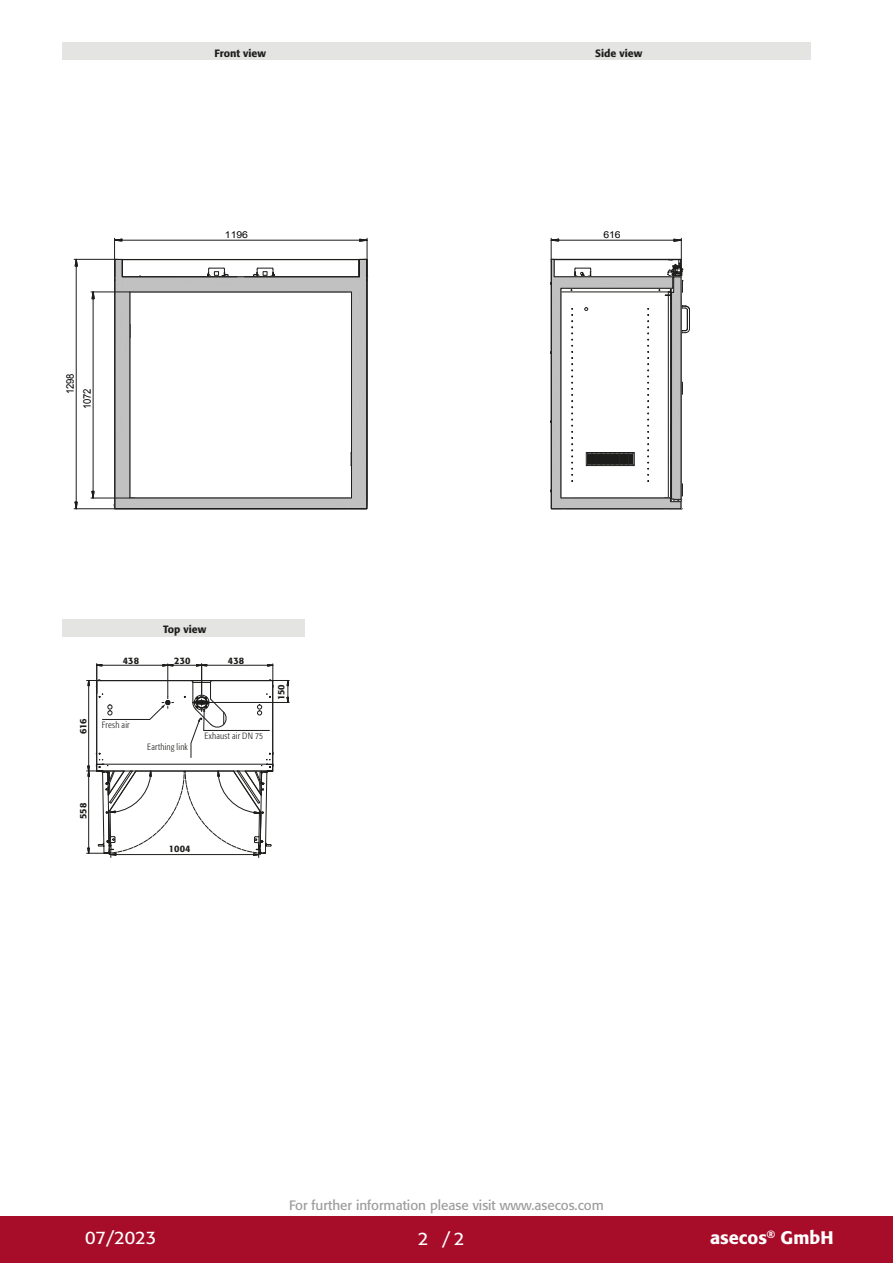
<style>
.page{position:relative;width:893px;height:1263px;background:#fff}
.page>*{position:absolute;margin:0;border:0;box-sizing:border-box;transform-origin:0 0}
.t1{font:500 18px "Formata Pro";color:#fff}
.t2{font:18px "Formata Pro";color:#fff}
.t3{font:13.5px "Formata Pro";color:#9d9d9d}
.t4{font:500 10.5px "Formata Pro";color:#1d1d1b}
.t5{font:10.5px "Arial";letter-spacing:-.005em;color:#020304;scale:.91 1}
.t6{font:9.45px "Arial";letter-spacing:-.005em;color:#020304;scale:1.1 1}
.t7{font:500 9.3px "Formata Pro";color:#1d1d1b}
.t8{font:300 condensed 9px "Formata Pro";letter-spacing:.02em;color:#1d1d1b}
</style>
<div class="page">
<div style="left:0;top:1216px;width:893px;height:47px;background:#a70c29"></div>
<div style="left:63px;top:43px;width:748px;height:17px;background:#e4e4e3"></div>
<svg style="left:74px;top:258px;width:4px;height:19px"></svg>
<svg style="left:74px;top:501px;width:4px;height:9px"></svg>
<hr style="left:76px;top:266px;width:1px;height:236px;background:#1d1d1b">
<hr style="left:74px;top:508px;width:41px;height:1px;background:#1d1d1b">
<hr style="left:74px;top:259px;width:41px;height:1px;background:#1d1d1b">
<svg style="left:91px;top:238px;width:278px;height:272px"></svg>
<svg style="left:550px;top:237px;width:140px;height:273px"></svg>
<div style="left:63px;top:619px;width:242px;height:17px;background:#e4e4e3"></div>
<svg style="left:87px;top:664px;width:202px;height:193px"></svg>
<p class="t5" style="left:63px;top:394px;width:25px;rotate:-90deg">1298</p>
<p class="t5" style="left:80px;top:409px;width:25px;rotate:-90deg">1072</p>
<p class="t4" style="left:215px;top:46px;width:53px">Front view</p>
<p class="t4" style="left:595px;top:47px;width:49px">Side view</p>
<p class="t6" style="left:225px;top:229px;width:22px">1196</p>
<p class="t6" style="left:603px;top:229px;width:17px">616</p>
<p class="t7" style="left:77px;top:734px;width:18px;rotate:-90deg">616</p>
<p class="t4" style="left:163px;top:622px;width:45px">Top view</p>
<p class="t7" style="left:123px;top:654px;width:18px">438</p>
<p class="t7" style="left:228px;top:654px;width:18px">438</p>
<p class="t7" style="left:174px;top:654px;width:18px">230</p>
<p class="t8" style="left:102px;top:719px;width:29px">Fresh air</p>
<p class="t8" style="left:147px;top:741px;width:42px">Earthing link</p>
<p class="t8" style="left:205px;top:730px;width:60px">Exhaust air DN 75</p>
<p class="t7" style="left:275px;top:700px;width:18px;rotate:-90deg">150</p>
<p class="t7" style="left:77px;top:819px;width:18px;rotate:-90deg">558</p>
<p class="t7" style="left:169px;top:843px;width:23px">1004</p>
<p class="t3" style="left:289px;top:1196px;width:316px">For further information please visit www.asecos.com</p>
<h1 class="t2" style="left:85px;top:1225px;width:73px">07/2023</h1>
<h1 class="t2" style="left:418px;top:1227px;width:48px">2 /2</h1>
<h1 class="t1" style="left:710px;top:1225px;width:125px">asecos<sup>®</sup> GmbH</h1>
</div>
